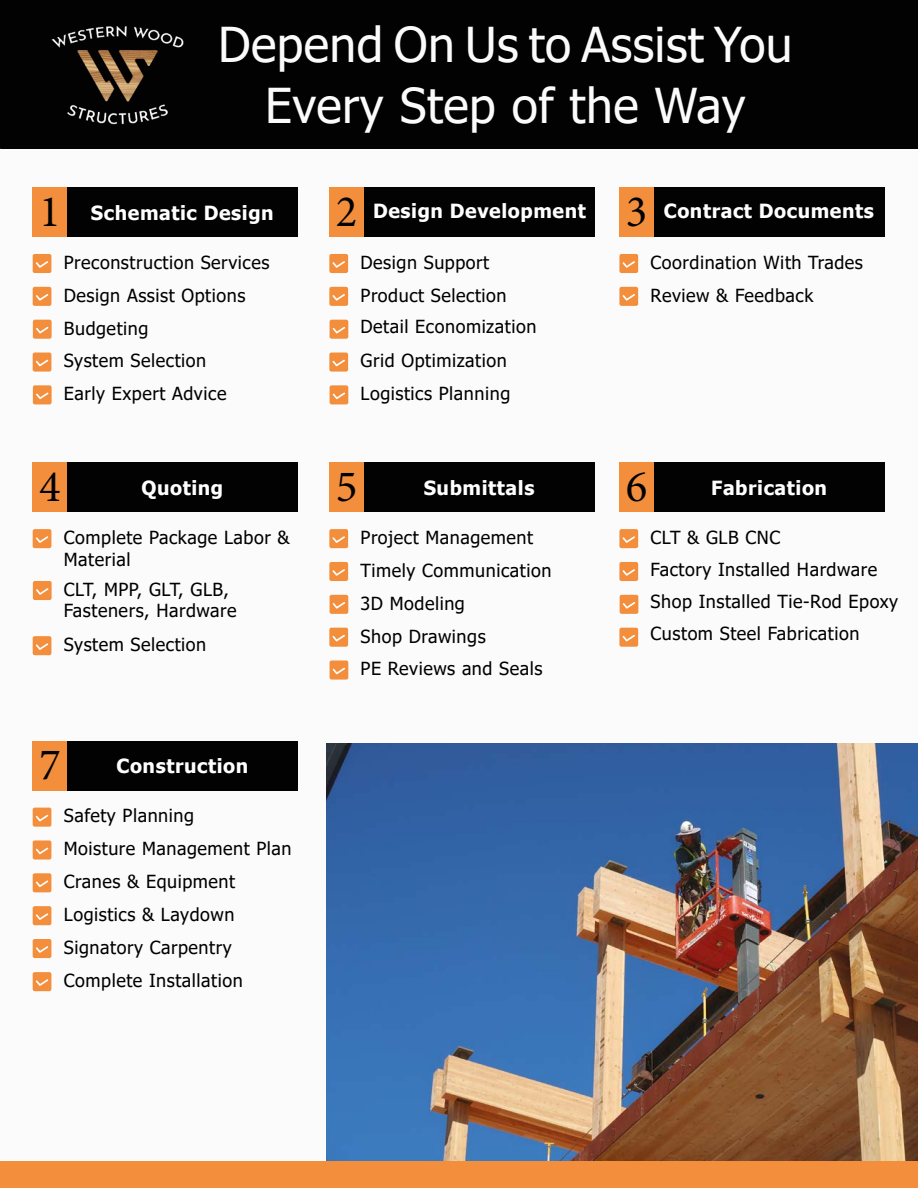
<style>
.page{position:relative;width:918px;height:1188px;background:#fff}
.page>*{position:absolute;margin:0;border:0;box-sizing:border-box;transform-origin:0 0}
.t1{font:48px/61.5px "Tahoma";letter-spacing:.01em;color:#fbfbfb;text-align:center}
.t2{font:45px "Minion Pro";color:#020203}
.t3{font:700 19.5px "Tahoma";letter-spacing:.03em;color:#fff}
.t4{font:18px/32.8px "Tahoma";letter-spacing:.03em;color:#000}
</style>
<div class="page">
<div style="left:0;top:148px;width:918px;height:1040px;background:#fbfbfb"></div>
<div style="left:0;top:0;width:918px;height:148px;background:#020203"></div>
<div style="left:33px;top:187px;width:34px;height:50px;background:#f28e3c"></div>
<div style="left:67px;top:187px;width:231px;height:50px;background:#020203"></div>
<div style="left:33px;top:254px;width:18px;height:19px;background:#f28e3c;border-radius:2px"></div>
<svg style="left:36px;top:261px;width:12px;height:7px"></svg>
<div style="left:33px;top:287px;width:18px;height:19px;background:#f28e3c;border-radius:2px"></div>
<svg style="left:36px;top:294px;width:12px;height:7px"></svg>
<div style="left:33px;top:320px;width:19px;height:19px;background:#f28e3c;border-radius:2px"></div>
<svg style="left:36px;top:327px;width:12px;height:6px"></svg>
<div style="left:33px;top:353px;width:18px;height:19px;background:#f28e3c;border-radius:2px"></div>
<svg style="left:36px;top:360px;width:12px;height:6px"></svg>
<div style="left:33px;top:385px;width:19px;height:19px;background:#f28e3c;border-radius:2px"></div>
<svg style="left:36px;top:392px;width:12px;height:7px"></svg>
<div style="left:329px;top:187px;width:35px;height:50px;background:#f28e3c"></div>
<div style="left:364px;top:187px;width:230px;height:50px;background:#020203"></div>
<div style="left:329px;top:254px;width:19px;height:19px;background:#f28e3c;border-radius:2px"></div>
<svg style="left:333px;top:261px;width:12px;height:7px"></svg>
<div style="left:329px;top:287px;width:19px;height:19px;background:#f28e3c;border-radius:2px"></div>
<svg style="left:333px;top:294px;width:12px;height:7px"></svg>
<div style="left:330px;top:320px;width:18px;height:19px;background:#f28e3c;border-radius:2px"></div>
<svg style="left:333px;top:327px;width:12px;height:6px"></svg>
<div style="left:329px;top:353px;width:19px;height:19px;background:#f28e3c;border-radius:2px"></div>
<svg style="left:333px;top:360px;width:12px;height:6px"></svg>
<div style="left:330px;top:385px;width:18px;height:19px;background:#f28e3c;border-radius:2px"></div>
<svg style="left:333px;top:392px;width:12px;height:7px"></svg>
<div style="left:619px;top:187px;width:35px;height:50px;background:#f28e3c"></div>
<div style="left:654px;top:187px;width:230px;height:50px;background:#020203"></div>
<div style="left:619px;top:254px;width:19px;height:19px;background:#f28e3c;border-radius:2px"></div>
<svg style="left:623px;top:261px;width:12px;height:7px"></svg>
<div style="left:619px;top:287px;width:19px;height:19px;background:#f28e3c;border-radius:2px"></div>
<svg style="left:623px;top:294px;width:12px;height:7px"></svg>
<div style="left:33px;top:463px;width:34px;height:49px;background:#f28e3c"></div>
<div style="left:67px;top:463px;width:231px;height:49px;background:#020203"></div>
<div style="left:33px;top:529px;width:18px;height:19px;background:#f28e3c;border-radius:2px"></div>
<svg style="left:36px;top:536px;width:12px;height:7px"></svg>
<div style="left:33px;top:581px;width:19px;height:19px;background:#f28e3c;border-radius:2px"></div>
<svg style="left:36px;top:588px;width:12px;height:7px"></svg>
<div style="left:33px;top:636px;width:18px;height:19px;background:#f28e3c;border-radius:2px"></div>
<svg style="left:36px;top:643px;width:12px;height:7px"></svg>
<div style="left:329px;top:463px;width:35px;height:49px;background:#f28e3c"></div>
<div style="left:364px;top:463px;width:230px;height:49px;background:#020203"></div>
<div style="left:329px;top:529px;width:19px;height:19px;background:#f28e3c;border-radius:2px"></div>
<svg style="left:333px;top:536px;width:12px;height:7px"></svg>
<div style="left:329px;top:562px;width:19px;height:19px;background:#f28e3c;border-radius:2px"></div>
<svg style="left:333px;top:569px;width:12px;height:7px"></svg>
<div style="left:330px;top:595px;width:18px;height:19px;background:#f28e3c;border-radius:2px"></div>
<svg style="left:333px;top:602px;width:12px;height:7px"></svg>
<div style="left:329px;top:628px;width:19px;height:19px;background:#f28e3c;border-radius:2px"></div>
<svg style="left:333px;top:635px;width:12px;height:6px"></svg>
<div style="left:330px;top:661px;width:18px;height:19px;background:#f28e3c;border-radius:2px"></div>
<svg style="left:333px;top:668px;width:12px;height:6px"></svg>
<div style="left:619px;top:463px;width:35px;height:49px;background:#f28e3c"></div>
<div style="left:654px;top:463px;width:230px;height:49px;background:#020203"></div>
<div style="left:619px;top:529px;width:19px;height:19px;background:#f28e3c;border-radius:2px"></div>
<svg style="left:623px;top:536px;width:12px;height:7px"></svg>
<div style="left:619px;top:562px;width:19px;height:19px;background:#f28e3c;border-radius:2px"></div>
<svg style="left:623px;top:569px;width:12px;height:7px"></svg>
<div style="left:620px;top:595px;width:18px;height:19px;background:#f28e3c;border-radius:2px"></div>
<svg style="left:623px;top:602px;width:12px;height:7px"></svg>
<div style="left:619px;top:628px;width:19px;height:19px;background:#f28e3c;border-radius:2px"></div>
<svg style="left:623px;top:635px;width:12px;height:6px"></svg>
<img style="left:326px;top:743px;width:592px;height:418px">
<div style="left:33px;top:741px;width:34px;height:50px;background:#f28e3c"></div>
<div style="left:67px;top:741px;width:231px;height:50px;background:#020203"></div>
<div style="left:33px;top:808px;width:18px;height:19px;background:#f28e3c;border-radius:2px"></div>
<svg style="left:36px;top:815px;width:12px;height:6px"></svg>
<div style="left:33px;top:840px;width:18px;height:20px;background:#f28e3c;border-radius:2px"></div>
<svg style="left:36px;top:848px;width:12px;height:6px"></svg>
<div style="left:33px;top:873px;width:18px;height:19px;background:#f28e3c;border-radius:2px"></div>
<svg style="left:36px;top:880px;width:12px;height:7px"></svg>
<div style="left:33px;top:906px;width:18px;height:19px;background:#f28e3c;border-radius:2px"></div>
<svg style="left:36px;top:913px;width:12px;height:7px"></svg>
<div style="left:33px;top:939px;width:18px;height:19px;background:#f28e3c;border-radius:2px"></div>
<svg style="left:36px;top:946px;width:12px;height:7px"></svg>
<div style="left:33px;top:972px;width:18px;height:19px;background:#f28e3c;border-radius:2px"></div>
<svg style="left:36px;top:979px;width:12px;height:7px"></svg>
<div style="left:0;top:1161px;width:918px;height:27px;background:#f28e3c"></div>
<img style="left:51px;top:26px;width:133px;height:99px">
<h1 class="t1" style="left:218px;top:16px;width:576px">Depend On Us to Assist You<br>Every Step of the Way</h1>
<h2 class="t2" style="left:39px;top:181px;width:23px">1</h2>
<p class="t3" style="left:91px;top:199px;width:184px">Schematic Design</p>
<p class="t4" style="left:64px;top:247px;width:207px">Preconstruction Services<br>Design Assist Options<br>Budgeting<br>System Selection<br>Early Expert Advice</p>
<h2 class="t2" style="left:39px;top:456px;width:23px">4</h2>
<p class="t3" style="left:141px;top:474px;width:83px">Quoting</p>
<p class="t4" style="left:64px;top:528px;width:227px;line-height:21.6px">Complete Package Labor &amp;<br>Material</p>
<p class="t4" style="left:64px;top:579px;width:174px;line-height:21.6px">CLT, MPP, GLT, GLB,<br>Fasteners, Hardware</p>
<p class="t4" style="left:64px;top:629px;width:144px">System Selection</p>
<h2 class="t2" style="left:39px;top:735px;width:23px">7</h2>
<p class="t3" style="left:116px;top:753px;width:133px">Construction</p>
<p class="t4" style="left:64px;top:801px;width:229px">Safety Planning<br>Moisture Management Plan<br>Cranes &amp; Equipment<br>Logistics &amp; Laydown<br>Signatory Carpentry<br>Complete Installation</p>
<h2 class="t2" style="left:336px;top:181px;width:23px">2</h2>
<p class="t3" style="left:373px;top:197px;width:214px">Design Development</p>
<p class="t4" style="left:361px;top:247px;width:177px;line-height:32.2px">Design Support<br>Product Selection<br>Detail Economization</p>
<p class="t4" style="left:361px;top:345px;width:151px">Grid Optimization<br>Logistics Planning</p>
<h2 class="t2" style="left:336px;top:456px;width:23px">5</h2>
<p class="t3" style="left:424px;top:474px;width:112px">Submittals</p>
<p class="t4" style="left:361px;top:522px;width:192px">Project Management<br>Timely Communication<br>3D Modeling<br>Shop Drawings<br>PE Reviews and Seals</p>
<h2 class="t2" style="left:626px;top:181px;width:23px">3</h2>
<p class="t3" style="left:664px;top:197px;width:212px">Contract Documents</p>
<p class="t4" style="left:651px;top:247px;width:214px">Coordination With Trades<br>Review &amp; Feedback</p>
<h2 class="t2" style="left:626px;top:456px;width:23px">6</h2>
<p class="t3" style="left:711px;top:474px;width:117px">Fabrication</p>
<p class="t4" style="left:651px;top:522px;width:249px;line-height:32.1px">CLT &amp; GLB CNC<br>Factory Installed Hardware<br>Shop Installed Tie-Rod Epoxy<br>Custom Steel Fabrication</p>
</div>
